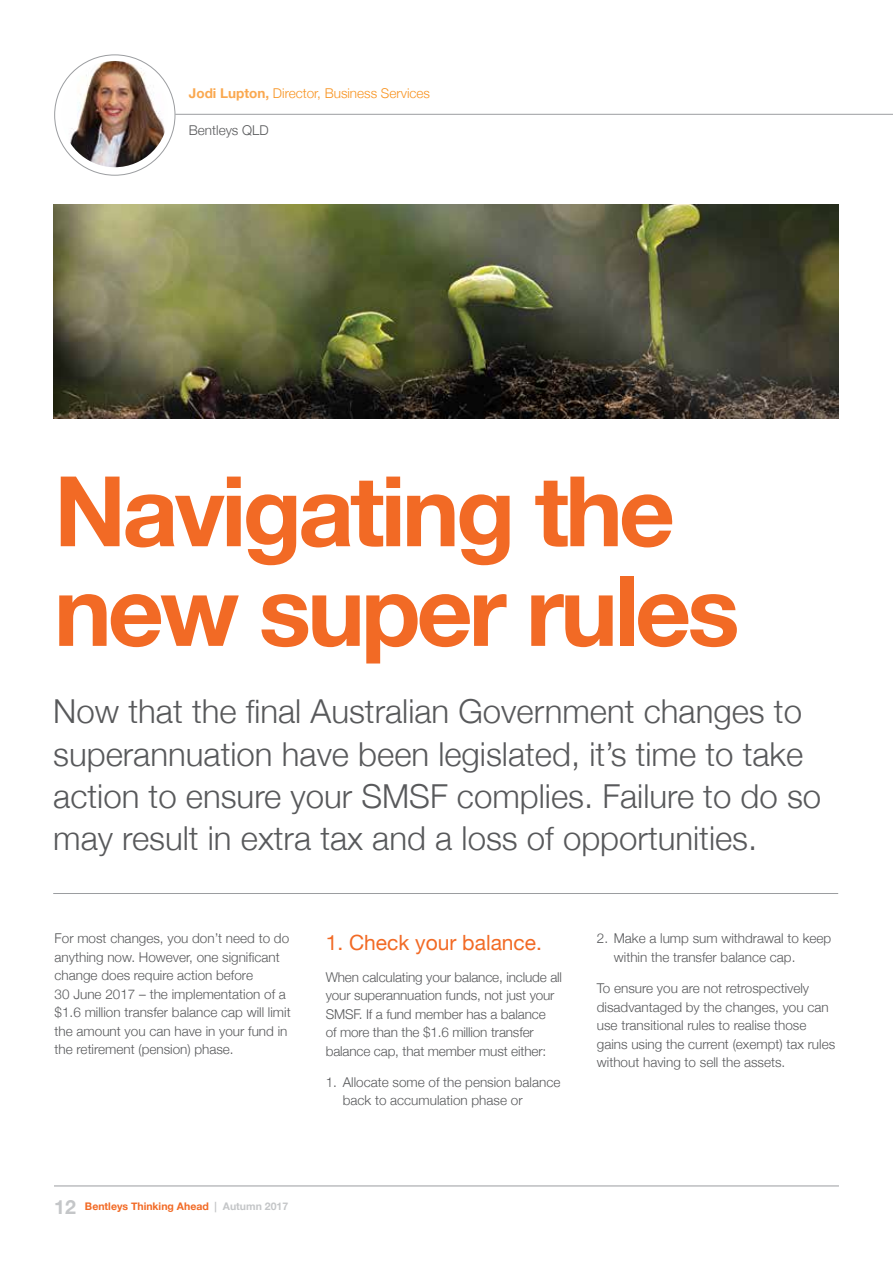
<style>
.page{position:relative;width:893px;height:1263px;background:#fff}
.page>*{position:absolute;margin:0;border:0;box-sizing:border-box;transform-origin:0 0}
.t1{font:700 97.5px/99.6px "Helvetica Neue";letter-spacing:-.04em;color:#f26a25}
.t2{font:300 33px/42.3px "Helvetica Neue";color:#58595b}
.t3{font:21px "Helvetica Neue";color:#f26a25}
.t4{font:300 13.5px/18.5px "Helvetica Neue";color:#58595b}
.t5{font:300 13.5px "Helvetica Neue";color:#f89422}
.t6{font:700 10.5px "Helvetica Neue";color:#f26a25}
.s1{font-weight:700;color:#faa84f}
.s2{font-size:19.5px;color:#c4c6c8}
.s3{color:#c4c6c8}
</style>
<div class="page">
<hr style="left:175px;top:114px;width:718px;height:1px;background:#9b9da0">
<hr style="left:54px;top:1186px;width:785px;height:1px;background:#9b9da0">
<hr style="left:53px;top:893px;width:785px;height:1px;background:#9b9da0">
<img style="left:53px;top:205px;width:785px;height:214px">
<img style="left:62px;top:61px;width:106px;height:106px;border-radius:53px">
<p class="t5" style="left:189px;top:82px;width:243px"><span class="s1">Jodi Lupton,</span> Director, Business Services</p>
<p class="t4" style="left:189px;top:120px;width:81px">Bentleys QLD</p>
<h1 class="t1" style="left:54px;top:464px;width:687px">Navigating the new super rules</h1>
<h2 class="t2" style="left:53px;top:688px;width:770px">Now that the final Australian Government changes to superannuation have been legislated, it’s time to take action to ensure your SMSF complies. Failure to do so may result in extra tax and a loss of opportunities.</h2>
<p class="t4" style="left:55px;top:928px;width:238px">For most changes, you don’t need to do anything now. However, one significant change does require action before<br>30 June 2017 – the implementation of a $1.6 million transfer balance cap will limit the amount you can have in your fund in the retirement (pension) phase.</p>
<h3 class="t3" style="left:326px;top:927px;width:218px">1. Check your balance.</h3>
<p class="t4" style="left:326px;top:966px;width:238px">When calculating your balance, include all your superannuation funds, not just your SMSF. If a fund member has a balance<br>of more than the $1.6 million transfer balance cap, that member must either:</p>
<p class="t4" style="left:343px;top:1072px;width:219px;text-indent:-17px">1. Allocate some of the pension balance back to accumulation phase or</p>
<p class="t4" style="left:614px;top:928px;width:219px;text-indent:-17px">2. Make a lump sum withdrawal to keep within the transfer balance cap.</p>
<p class="t4" style="left:597px;top:978px;width:240px">To ensure you are not retrospectively disadvantaged by the changes, you can use transitional rules to realise those gains using the current (exempt) tax rules without having to sell the assets.</p>
<p class="t6" style="left:54px;top:1198px;width:235px"><span class="s2">12</span> Bentleys Thinking Ahead <span class="s3">| Autumn 2017</span></p>
</div>
